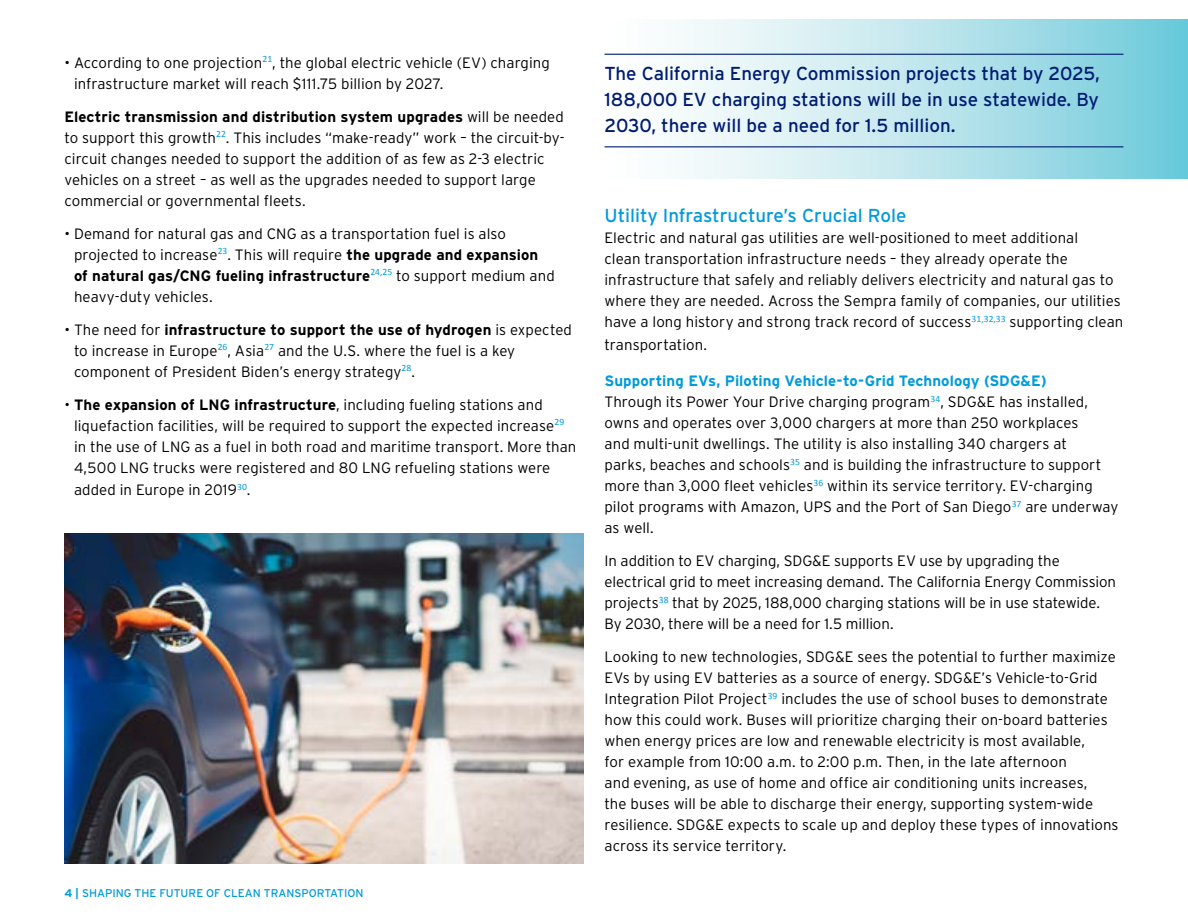
<style>
.page{position:relative;width:1188px;height:918px;background:#fff}
.page>*{position:absolute;margin:0;border:0;box-sizing:border-box;transform-origin:0 0}
.t1{font:18.75px/26.2px "Interstate";color:#001c71;text-align:justify}
.t2{font:18.75px "Interstate";color:#009bda}
.t3{font:300 15px/21px "Interstate";color:#000}
.t4{font:11.25px "Interstate";color:#009bda}
.s1{font-weight:700}
.s2{font-weight:700;color:#009bda}
</style>
<div class="page">
<img style="left:64px;top:534px;width:519px;height:330px">
<svg style="left:604px;top:19px;width:584px;height:159px"></svg>
<hr style="left:604px;top:54px;width:520px;height:1px;background:#001c71">
<hr style="left:604px;top:146px;width:520px;height:1px;background:#001c71">
<p class="t3" style="left:74px;top:52px;width:477px;text-indent:-10px">• According to one projection<sup>21</sup>, the global electric vehicle (EV) charging infrastructure market will reach $111.75 billion by 2027.</p>
<p class="t3" style="left:65px;top:106px;width:502px"><span class="s1">Electric transmission and distribution system upgrades</span> will be needed to support this growth<sup>22</sup>. This includes “make-ready” work – the circuit-by&shy;circuit changes needed to support the addition of as few as 2-3 electric vehicles on a street – as well as the upgrades needed to support large commercial or governmental fleets.</p>
<p class="t3" style="left:74px;top:223px;width:482px;text-indent:-9px">• Demand for natural gas and CNG as a transportation fuel is also projected to increase<sup>23</sup>. This will require <span class="s1">the upgrade and expansion of natural gas/CNG fueling infrastructure</span><sup>24,25</sup> to support medium and heavy-duty vehicles.</p>
<p class="t3" style="left:74px;top:319px;width:499px;text-indent:-10px">• The need for <span class="s1">infrastructure to support the use of hydrogen</span> is expected to increase in Europe<sup>26</sup>, Asia<sup>27</sup> and the U.S. where the fuel is a key component of President Biden’s energy strategy<sup>28</sup>.</p>
<p class="t3" style="left:74px;top:394px;width:504px;text-indent:-10px">• <span class="s1">The expansion of LNG infrastructure</span>, including fueling stations and liquefaction facilities, will be required to support the expected increase<sup>29 </sup>in the use of LNG as a fuel in both road and maritime transport. More than 4,500 LNG trucks were registered and 80 LNG refueling stations were</p>
<p class="t3" style="left:74px;top:479px;width:178px">added in Europe in 2019<sup>30</sup>.</p>
<p class="t4" style="left:64px;top:887px;width:300px"><span class="s1">4 |</span> SHAPING THE FUTURE OF CLEAN TRANSPORTATION</p>
<p class="t1" style="left:604px;top:60px;width:497px">The California Energy Commission projects that by 2025, 188,000 EV charging stations will be in use statewide. By 2030, there will be a need for 1.5 million.</p>
<p class="t2" style="left:604px;top:205px;width:304px">Utility Infrastructure’s Crucial Role</p>
<p class="t3" style="left:604px;top:227px;width:520px">Electric and natural gas utilities are well-positioned to meet additional<br>clean transportation infrastructure needs – they already operate the infrastructure that safely and reliably delivers electricity and natural gas to where they are needed. Across the Sempra family of companies, our utilities have a long history and strong track record of success<sup>31,32,33</sup> supporting clean</p>
<p class="t3" style="left:605px;top:334px;width:104px">transportation.</p>
<p class="t3" style="left:604px;top:370px;width:515px"><span class="s2">Supporting EVs, Piloting Vehicle-to-Grid Technology (SDG&amp;E)<br></span>Through its Power Your Drive charging program<sup>34</sup>, SDG&amp;E has installed, owns and operates over 3,000 chargers at more than 250 workplaces<br>and multi-unit dwellings. The utility is also installing 340 chargers at<br>parks, beaches and schools<sup>35</sup> and is building the infrastructure to support more than 3,000 fleet vehicles<sup>36</sup> within its service territory. EV-charging pilot programs with Amazon, UPS and the Port of San Diego<sup>37</sup> are underway as well.</p>
<p class="t3" style="left:604px;top:550px;width:513px">In addition to EV charging, SDG&amp;E supports EV use by upgrading the electrical grid to meet increasing demand. The California Energy Commission projects<sup>38</sup> that by 2025, 188,000 charging stations will be in use statewide.<br>By 2030, there will be a need for 1.5 million.</p>
<p class="t3" style="left:605px;top:646px;width:516px">Looking to new technologies, SDG&amp;E sees the potential to further maximize EVs by using EV batteries as a source of energy. SDG&amp;E’s Vehicle-to-Grid Integration Pilot Project<sup>39</sup> includes the use of school buses to demonstrate how this could work. Buses will prioritize charging their on-board batteries when energy prices are low and renewable electricity is most available,<br>for example from 10:00 a.m. to 2:00 p.m. Then, in the late afternoon<br>and evening, as use of home and office air conditioning units increases,<br>the buses will be able to discharge their energy, supporting system-wide resilience. SDG&amp;E expects to scale up and deploy these types of innovations across its service territory.</p>
</div>
